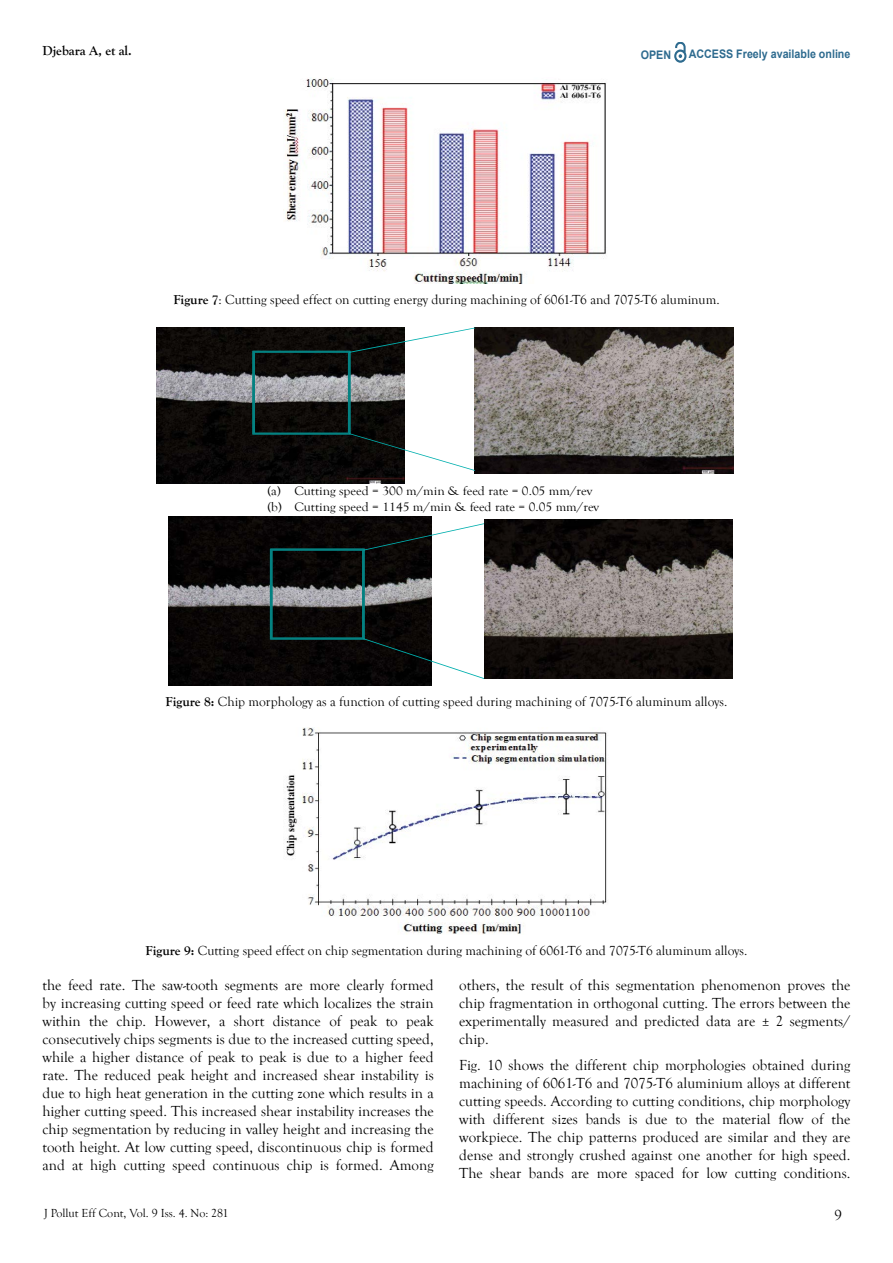
<style>
.page{position:relative;width:893px;height:1263px;background:#fff}
.page>*{position:absolute;margin:0;border:0;box-sizing:border-box;transform-origin:0 0}
.t1{font:15px/18px "Goudy Old Style T";color:#000;text-align:justify}
.t2{font:13.5px "Goudy Old Style T";color:#000}
.t3{font:700 13.5px "Goudy Old Style T";color:#000}
.t4{font:12.6px/15.1px "Goudy Old Style T";color:#000;scale:1.07 1}
.t5{font:12px "Goudy Old Style T";color:#000}
.t6{font:700 11.85px "Arial";color:#2e6b8f;scale:.91 1}
.s1{font-weight:700}
</style>
<div class="page">
<svg style="left:674px;top:43px;width:12px;height:20px"></svg>
<img style="left:284px;top:78px;width:322px;height:206px">
<img style="left:286px;top:728px;width:322px;height:206px">
<img style="left:168px;top:516px;width:264px;height:169px">
<svg style="left:270px;top:523px;width:214px;height:156px"></svg>
<img style="left:484px;top:520px;width:249px;height:159px">
<img style="left:156px;top:328px;width:249px;height:155px">
<img style="left:474px;top:328px;width:259px;height:145px">
<svg style="left:252px;top:328px;width:223px;height:143px"></svg>
<p class="t3" style="left:43px;top:43px;width:91px">Djebara A, et al.</p>
<p class="t6" style="left:641px;top:47px;width:35px">OPEN</p>
<p class="t6" style="left:689px;top:46px;width:179px">ACCESS Freely available online</p>
<p class="t2" style="left:173px;top:292px;width:548px"><span class="s1">Figure 7</span>: Cutting speed effect on cutting energy during machining of 6061-T6 and 7075-T6 aluminum.</p>
<p class="t4" style="left:267px;top:484px;width:312px">(a) Cutting speed = 300 m/min &amp; feed rate = 0.05 mm/rev (b) Cutting speed = 1145 m/min &amp; feed rate = 0.05 mm/rev</p>
<p class="t2" style="left:166px;top:694px;width:563px"><span class="s1">Figure 8:</span> Chip morphology as a function of cutting speed during machining of 7075-T6 aluminum alloys.</p>
<p class="t2" style="left:146px;top:943px;width:603px"><span class="s1">Figure 9:</span> Cutting speed effect on chip segmentation during machining of 6061-T6 and 7075-T6 aluminum alloys.</p>
<p class="t1" style="left:43px;top:976px;width:393px">the feed rate. The saw-tooth segments are more clearly formed by increasing cutting speed or feed rate which localizes the strain within the chip. However, a short distance of peak to peak consecutively chips segments is due to the increased cutting speed, while a higher distance of peak to peak is due to a higher feed rate. The reduced peak height and increased shear instability is due to high heat generation in the cutting zone which results in a higher cutting speed. This increased shear instability increases the chip segmentation by reducing in valley height and increasing the tooth height. At low cutting speed, discontinuous chip is formed and at high cutting speed continuous chip is formed. Among</p>
<p class="t1" style="left:459px;top:976px;width:393px">others, the result of this segmentation phenomenon proves the chip fragmentation in orthogonal cutting. The errors between the experimentally measured and predicted data are ± 2 segments/ chip.</p>
<p class="t1" style="left:459px;top:1057px;width:393px">Fig. 10 shows the different chip morphologies obtained during machining of 6061-T6 and 7075-T6 aluminium alloys at different cutting speeds. According to cutting conditions, chip morphology with different sizes bands is due to the material flow of the workpiece. The chip patterns produced are similar and they are dense and strongly crushed against one another for high speed.<br>The shear bands are more spaced for low cutting conditions.</p>
<p class="t5" style="left:44px;top:1207px;width:186px">J Pollut Eff Cont, Vol. 9 Iss. 4. No: 281</p>
<p class="t1" style="left:834px;top:1207px;width:9px">9</p>
</div>
